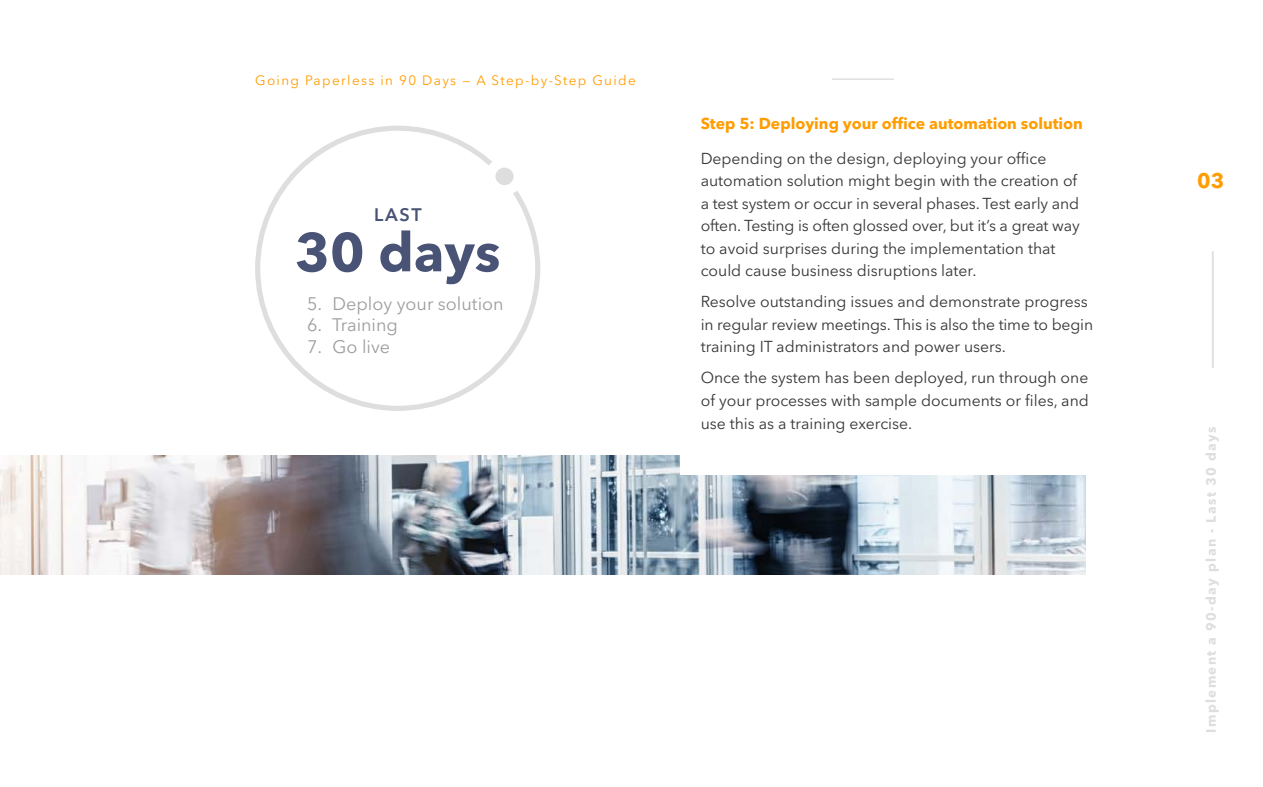
<style>
.page{position:relative;width:1263px;height:787px;background:#fff}
.page>*{position:absolute;margin:0;border:0;box-sizing:border-box;transform-origin:0 0}
.t1{font:700 54px "Avenir Next LT Pro";color:#495375}
.t2{font:700 21px "Avenir Next LT Pro";color:#ff9d00}
.t3{font:18px "Avenir Next LT Pro";color:#9e9e9e}
.t4{font:600 18px "Avenir Next LT Pro";color:#495375}
.t5{font:15.75px/22.5px "Avenir Next LT Pro";color:#353535}
.t6{font:700 15.75px "Avenir Next LT Pro";color:#ff9d00}
.t7{font:13.5px "Avenir Next LT Pro";letter-spacing:.1em;color:#ff9d00}
.t8{font:700 13.5px "Avenir Next LT Pro";letter-spacing:.1em;color:#dedede}
</style>
<div class="page">
<hr style="left:832px;top:78px;width:62px;height:2px;background:#dedede">
<hr style="left:1212px;top:251px;width:1px;height:117px;background:#dedede">
<img style="left:0;top:455px;width:1086px;height:119px">
<div style="left:681px;top:419px;width:438px;height:56px;background:#fff"></div>
<svg style="left:255px;top:126px;width:285px;height:285px"></svg>
<svg style="left:485px;top:157px;width:39px;height:38px"></svg>
<p class="t7" style="left:255px;top:72px;width:382px">Going Paperless in 90 Days — A Step-by-Step Guide</p>
<p class="t4" style="left:374px;top:204px;width:49px">LAST</p>
<h1 class="t1" style="left:295px;top:219px;width:207px">30 days</h1>
<p class="t3" style="left:307px;top:292px;width:198px">5. Deploy your solution</p>
<p class="t3" style="left:307px;top:314px;width:92px">6. Training</p>
<p class="t3" style="left:307px;top:336px;width:85px">7. Go live</p>
<p class="t6" style="left:701px;top:113px;width:384px">Step 5: Deploying your office automation solution</p>
<p class="t5" style="left:701px;top:147px;width:380px">Depending on the design, deploying your office automation solution might begin with the creation of a test system or occur in several phases. Test early and often. Testing is often glossed over, but it’s a great way to avoid surprises during the implementation that could cause business disruptions later.</p>
<p class="t5" style="left:701px;top:291px;width:394px">Resolve outstanding issues and demonstrate progress in regular review meetings. This is also the time to begin training IT administrators and power users.</p>
<p class="t5" style="left:701px;top:367px;width:390px;text-align:justify">Once the system has been deployed, run through one of your processes with sample documents or files, and use this as a training exercise.</p>
<h2 class="t2" style="left:1197px;top:168px;width:29px">03</h2>
<p class="t8" style="left:1203px;top:733px;width:308px;rotate:-90deg">Implement a 90-day plan - Last 30 days</p>
</div>
